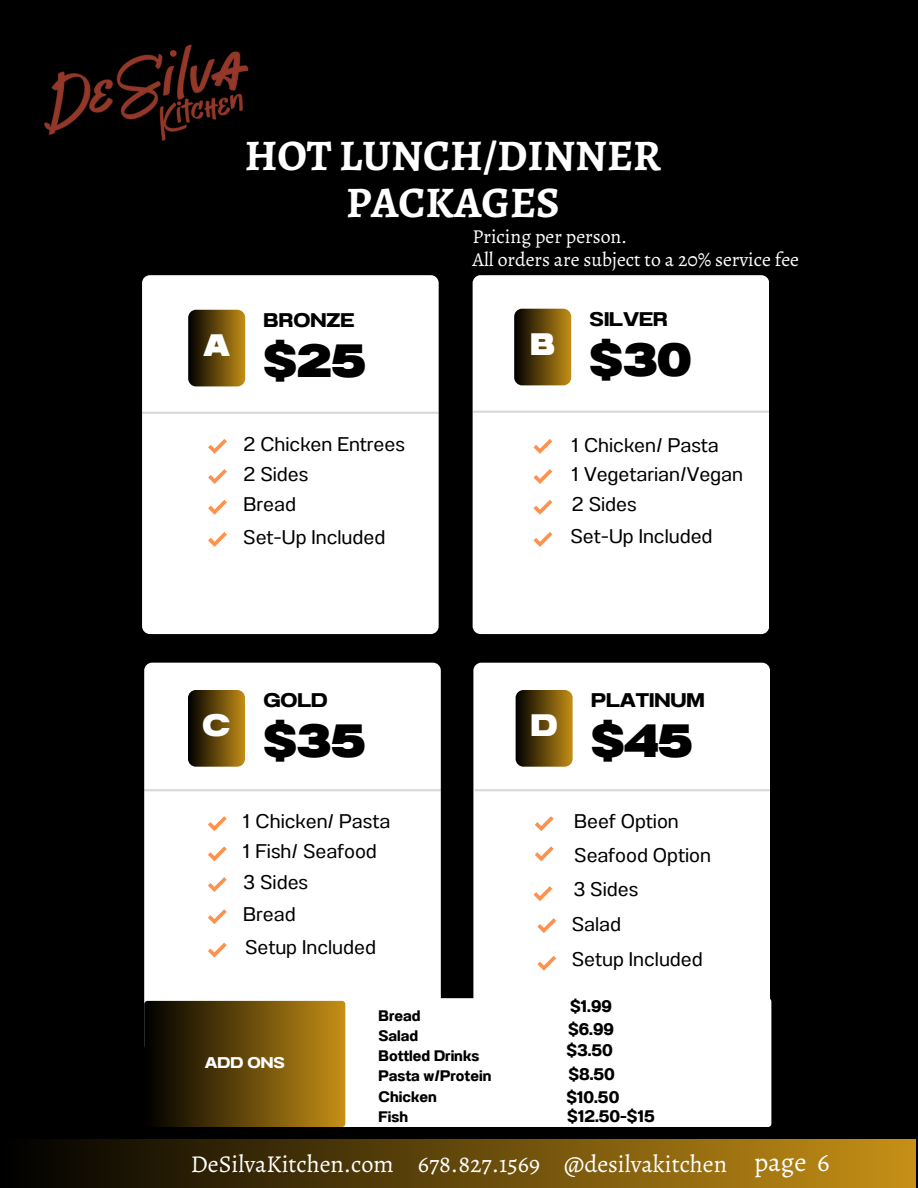
<style>
.page{position:relative;width:918px;height:1188px;background:#000}
.page>*{position:absolute;margin:0;border:0;box-sizing:border-box;transform-origin:0 0}
.t1{font:46.5px "Anantason Black Wd 125";color:#000}
.t2{font:700 43.8px/47.2px "Alegreya";color:#fff;text-align:center}
.t3{font:31.05px "Anantason Black Wd 125";color:#fff}
.t4{font:27px "Alegreya";color:#fff}
.t5{font:24.3px "Alegreya";color:#fff}
.t6{font:19.8px/31.7px "Anantason";color:#000}
.t7{font:19.8px/23.7px "Alegreya";color:#fff}
.t8{font:19.8px "Anantason Bold Wd 125";color:#000}
.t9{font:700 16.8px/22.5px "Anantason";color:#000}
.t10{font:15.45px "Anantason Bold Wd 125";color:#fff}
.t11{font:700 15.3px/20.2px "Anantason";color:#000}
</style>
<div class="page">
<div style="left:142px;top:275px;width:297px;height:359px;background:#fff;border-radius:8px"></div>
<div style="left:473px;top:275px;width:296px;height:359px;background:#fff;border-radius:8px"></div>
<svg style="left:208px;top:439px;width:19px;height:14px"></svg>
<svg style="left:208px;top:469px;width:19px;height:15px"></svg>
<svg style="left:208px;top:500px;width:19px;height:14px"></svg>
<svg style="left:208px;top:532px;width:19px;height:14px"></svg>
<svg style="left:533px;top:439px;width:19px;height:14px"></svg>
<svg style="left:533px;top:469px;width:19px;height:15px"></svg>
<svg style="left:533px;top:500px;width:19px;height:14px"></svg>
<svg style="left:533px;top:532px;width:19px;height:14px"></svg>
<div style="left:144px;top:663px;width:297px;height:389px;background:#fff;border-radius:8px"></div>
<svg style="left:208px;top:816px;width:19px;height:15px"></svg>
<svg style="left:208px;top:846px;width:19px;height:15px"></svg>
<svg style="left:208px;top:877px;width:19px;height:15px"></svg>
<svg style="left:208px;top:909px;width:19px;height:15px"></svg>
<svg style="left:208px;top:943px;width:19px;height:14px"></svg>
<div style="left:473px;top:663px;width:297px;height:388px;background:#fff;border-radius:8px"></div>
<svg style="left:535px;top:816px;width:19px;height:15px"></svg>
<svg style="left:535px;top:846px;width:19px;height:15px"></svg>
<svg style="left:533px;top:886px;width:19px;height:15px"></svg>
<svg style="left:537px;top:918px;width:19px;height:15px"></svg>
<svg style="left:537px;top:956px;width:19px;height:14px"></svg>
<div style="left:188px;top:310px;width:57px;height:76px;background:linear-gradient(to right,#000,#c28d15);border-radius:8px"></div>
<hr style="left:142px;top:412px;width:297px;height:2px;background:#000">
<div style="left:514px;top:309px;width:57px;height:76px;background:linear-gradient(to right,#000,#c28d15);border-radius:8px"></div>
<hr style="left:473px;top:411px;width:297px;height:2px;background:#000">
<div style="left:188px;top:690px;width:57px;height:77px;background:linear-gradient(to right,#000,#c38d16);border-radius:8px"></div>
<hr style="left:144px;top:789px;width:297px;height:2px;background:#000">
<div style="left:516px;top:690px;width:57px;height:77px;background:linear-gradient(to right,#010100,#c58f17);border-radius:8px"></div>
<hr style="left:475px;top:789px;width:296px;height:2px;background:#000">
<div style="left:319px;top:998px;width:452px;height:129px;background:#fff;border-radius:3px"></div>
<div style="left:144px;top:1001px;width:201px;height:126px;background:linear-gradient(to right,#000,#c58f16);border-radius:3px"></div>
<div style="left:1px;top:1139px;width:914px;height:49px;background:linear-gradient(to right,#000,#c69016)"></div>
<img style="left:44px;top:44px;width:205px;height:97px">
<h2 class="t2" style="left:245px;top:131px;width:418px">HOT LUNCH/DINNER<br>PACKAGES</h2>
<p class="t8" style="left:264px;top:308px;width:92px">BRONZE</p>
<p class="t7" style="left:473px;top:224px;width:328px">Pricing per person.<br>All orders are subject to a 20% service fee</p>
<p class="t8" style="left:590px;top:307px;width:80px">SILVER</p>
<h3 class="t3" style="left:203px;top:327px;width:29px">A</h3>
<h3 class="t3" style="left:531px;top:326px;width:26px">B</h3>
<h1 class="t1" style="left:264px;top:334px;width:104px">$25</h1>
<h1 class="t1" style="left:590px;top:333px;width:103px">$30</h1>
<p class="t6" style="left:243px;top:429px;width:163px;line-height:30.5px">2 Chicken Entrees<br>2 Sides<br>Bread</p>
<p class="t6" style="left:572px;top:430px;width:173px;line-height:30px">1 Chicken/ Pasta<br>1 Vegetarian/Vegan<br>2 Sides</p>
<p class="t6" style="left:243px;top:521px;width:144px">Set-Up Included</p>
<p class="t6" style="left:570px;top:520px;width:144px">Set-Up Included</p>
<p class="t8" style="left:263px;top:688px;width:66px">GOLD</p>
<p class="t8" style="left:591px;top:688px;width:115px">PLATINUM</p>
<h3 class="t3" style="left:203px;top:707px;width:29px">C</h3>
<h3 class="t3" style="left:531px;top:707px;width:28px">D</h3>
<h1 class="t1" style="left:263px;top:714px;width:104px">$35</h1>
<h1 class="t1" style="left:591px;top:714px;width:103px">$45</h1>
<p class="t6" style="left:243px;top:806px;width:149px">1 Chicken/ Pasta<br>1 Fish/ Seafood<br>3 Sides<br>Bread<br>Setup Included</p>
<p class="t6" style="left:572px;top:804px;width:141px;line-height:34.5px">Beef Option<br>Seafood Option<br>3 Sides<br>Salad<br>Setup Included</p>
<p class="t9" style="left:570px;top:995px;width:43px">$1.99</p>
<p class="t9" style="left:566px;top:1040px;width:48px">$3.50</p>
<p class="t11" style="left:379px;top:1005px;width:114px">Bread<br>Salad<br>Bottled Drinks<br>Pasta w/Protein<br>Chicken<br>Fish</p>
<p class="t5" style="left:191px;top:1148px;width:538px">DeSilvaKitchen.com 678.827.1569 @desilvakitchen</p>
<p class="t9" style="left:568px;top:1018px;width:47px">$6.99</p>
<p class="t10" style="left:205px;top:1054px;width:82px">ADD ONS</p>
<p class="t9" style="left:566px;top:1064px;width:54px">$8.50 $10.50</p>
<p class="t9" style="left:567px;top:1105px;width:89px">$12.50-$15</p>
<h3 class="t4" style="left:754px;top:1145px;width:77px">page 6</h3>
</div>
